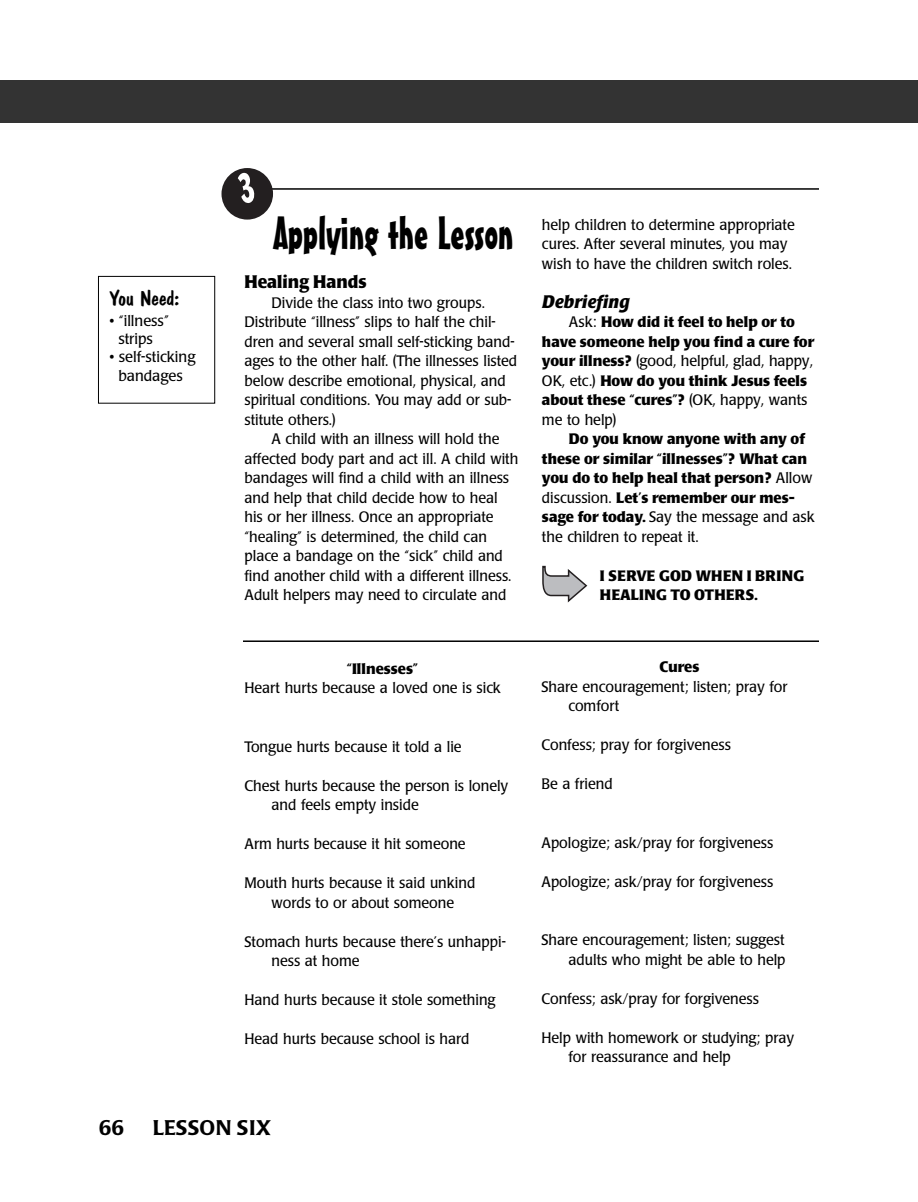
<style>
.page{position:relative;width:918px;height:1202px;background:#fff}
.page>*{position:absolute;margin:0;border:0;box-sizing:border-box;transform-origin:0 0}
.t1{font:45px "Mister Earl BT";color:#000}
.t2{font:500 21px "Poppl Laudatio";letter-spacing:.02em;color:#000}
.t3{font:21px "Dom Casual D";color:#000;scale:1.05 1}
.t4{font:700 18px "Poppl Laudatio";color:#000;scale:.95 1}
.t5{font:italic 700 18px "Poppl Laudatio";color:#000}
.t6{font:15px/19.5px "Poppl Laudatio";color:#000;scale:.95 1}
.t7{font:700 15px/19.5px "Poppl Laudatio";color:#000}
.t8{font:15px/18.3px "Poppl Laudatio";color:#000;text-align:center}
.t9{font:700 15px/19.5px "Poppl Laudatio";letter-spacing:.02em;color:#000}
.s1{font-weight:400}
</style>
<div class="page">
<div style="left:0;top:80px;width:891px;height:43px;background:#333"></div>
<div style="left:891px;top:80px;width:27px;height:43px;background:#333"></div>
<hr style="left:271px;top:188px;width:548px;height:2px;background:#000">
<svg style="left:542px;top:566px;width:45px;height:36px"></svg>
<div style="left:98px;top:276px;width:117px;height:127px;border:1px solid #000"></div>
<hr style="left:243px;top:640px;width:576px;height:2px;background:#000">
<svg style="left:222px;top:168px;width:51px;height:51px"></svg>
<h2 class="t3" style="left:109px;top:285px;width:68px">You Need:</h2>
<p class="t8" style="left:109px;top:313px;width:61px">• “illness” strips</p>
<p class="t8" style="left:109px;top:349px;width:88px">• self-sticking bandages</p>
<h1 class="t1" style="left:273px;top:217px;width:242px">Applying the Lesson</h1>
<p class="t4" style="left:244px;top:275px;width:130px">Healing Hands</p>
<p class="t6" style="left:244px;top:294px;width:289px;text-indent:27px">Divide the class into two groups.<br>Distribute “illness” slips to half the chil&shy;dren and several small self-sticking band&shy;ages to the other half. (The illnesses listed below describe emotional, physical, and spiritual conditions. You may add or sub&shy;stitute others.)</p>
<p class="t6" style="left:244px;top:431px;width:290px;text-indent:27px">A child with an illness will hold the affected body part and act ill. A child with bandages will find a child with an illness and help that child decide how to heal his or her illness. Once an appropriate “healing” is determined, the child can place a bandage on the “sick” child and find another child with a different illness.<br>Adult helpers may need to circulate and</p>
<p class="t7" style="left:347px;top:660px;width:73px">“Illnesses”</p>
<p class="t6" style="left:244px;top:679px;width:271px">Heart hurts because a loved one is sick</p>
<p class="t6" style="left:244px;top:738px;width:230px">Tongue hurts because it told a lie</p>
<p class="t6" style="left:272px;top:777px;width:251px;text-indent:-27px">Chest hurts because the person is lonely and feels empty inside</p>
<p class="t6" style="left:244px;top:835px;width:234px">Arm hurts because it hit someone</p>
<p class="t6" style="left:244px;top:874px;width:245px;text-align:center">Mouth hurts because it said unkind words to or about someone</p>
<p class="t6" style="left:272px;top:933px;width:248px;text-indent:-27px">Stomach hurts because there’s unhappi&shy;ness at home</p>
<p class="t6" style="left:244px;top:991px;width:266px">Hand hurts because it stole something</p>
<p class="t6" style="left:244px;top:1030px;width:238px">Head hurts because school is hard</p>
<h2 class="t2" style="left:99px;top:1119px;width:27px">66</h2>
<h2 class="t2" style="left:153px;top:1119px;width:120px">LESSON SIX</h2>
<p class="t6" style="left:542px;top:216px;width:268px">help children to determine appropriate cures. After several minutes, you may wish to have the children switch roles.</p>
<p class="t5" style="left:542px;top:294px;width:89px">Debriefing</p>
<p class="t7" style="left:542px;top:314px;width:274px;text-indent:27px"><span class="s1">Ask:</span> How did it feel to help or to have someone help you find a cure for your illness? <span class="s1">(good, helpful, glad, happy,<br>OK, etc.)</span> How do you think Jesus feels about these “cures”? <span class="s1">(OK, happy, wants me to help)</span></p>
<p class="t7" style="left:542px;top:431px;width:274px;text-indent:27px">Do you know anyone with any of these or similar “illnesses”? What can you do to help heal that person? <span class="s1">Allow discussion.</span> Let’s remember our mes&shy;sage for today. <span class="s1">Say the message and ask the children to repeat it.</span></p>
<p class="t9" style="left:600px;top:567px;width:206px">I SERVE GOD WHEN I BRING<br>HEALING TO OTHERS.</p>
<p class="t7" style="left:660px;top:659px;width:41px">Cures</p>
<p class="t6" style="left:569px;top:678px;width:232px;text-indent:-27px">Share encouragement; listen; pray for comfort</p>
<p class="t6" style="left:542px;top:736px;width:201px">Confess; pray for forgiveness</p>
<p class="t6" style="left:542px;top:775px;width:76px">Be a friend</p>
<p class="t6" style="left:542px;top:834px;width:246px">Apologize; ask/pray for forgiveness</p>
<p class="t6" style="left:542px;top:873px;width:246px">Apologize; ask/pray for forgiveness</p>
<p class="t6" style="left:542px;top:931px;width:258px;text-align:right">Share encouragement; listen; suggest adults who might be able to help</p>
<p class="t6" style="left:542px;top:990px;width:231px">Confess; ask/pray for forgiveness</p>
<p class="t6" style="left:569px;top:1029px;width:239px;text-indent:-27px">Help with homework or studying; pray for reassurance and help</p>
</div>
